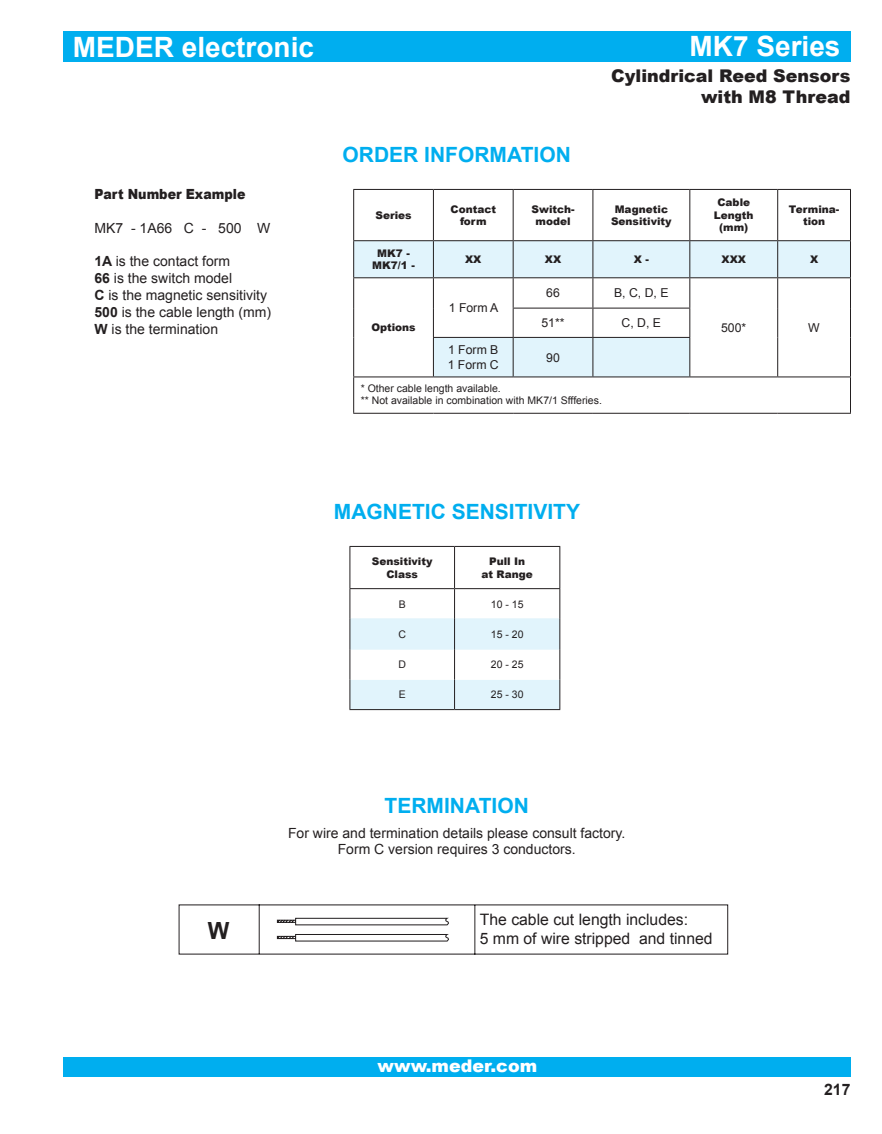
<style>
.page{position:relative;width:882px;height:1134px;background:#fff}
.page>*{position:absolute;margin:0;border:0;box-sizing:border-box;transform-origin:0 0}
.t1{font:700 28px "Arial";color:#fff}
.t2{font:700 23.8px "Arial";color:#231f20;scale:.96 1}
.t3{font:700 21px "Arial";color:#00aeef}
.t4{font:900 17.5px/21px "Arial";color:#231f20;text-align:right}
.t5{font:900 17.5px "Arial";color:#fff}
.t6{font:15.75px/19.2px "Arial";color:#231f20}
.t7{font:700 15.75px "Arial";color:#231f20}
.t8{font:14px/16.8px "Arial";color:#231f20}
.t9{font:900 14px "Arial";color:#231f20;scale:.9 1}
.t10{font:12.25px/14.7px "Arial";color:#231f20}
.t11{font:900 10.5px/12.6px "Arial";color:#231f20;text-align:center}
.t12{font:10.5px/12.6px "Arial";color:#231f20}
.s1{font-weight:700}
</style>
<div class="page">
<div style="left:63px;top:32px;width:787px;height:30px;background:#00aeef"></div>
<div style="left:63px;top:1057px;width:787px;height:19px;background:#00aeef"></div>
<div style="left:354px;top:241px;width:496px;height:36px;background:#e1f4fc"></div>
<hr style="left:353px;top:189px;width:80px;height:1px;background:#231f20">
<hr style="left:353px;top:190px;width:1px;height:50px;background:#231f20">
<hr style="left:433px;top:189px;width:80px;height:1px;background:#231f20">
<hr style="left:433px;top:190px;width:1px;height:50px;background:#231f20">
<hr style="left:513px;top:189px;width:80px;height:1px;background:#231f20">
<hr style="left:513px;top:190px;width:1px;height:50px;background:#231f20">
<hr style="left:593px;top:189px;width:97px;height:1px;background:#231f20">
<hr style="left:592px;top:190px;width:1px;height:50px;background:#231f20">
<hr style="left:690px;top:189px;width:88px;height:1px;background:#231f20">
<hr style="left:689px;top:190px;width:1px;height:50px;background:#231f20">
<hr style="left:778px;top:189px;width:73px;height:1px;background:#231f20">
<hr style="left:777px;top:190px;width:1px;height:50px;background:#231f20">
<hr style="left:850px;top:190px;width:1px;height:50px;background:#231f20">
<hr style="left:353px;top:240px;width:80px;height:1px;background:#231f20">
<hr style="left:353px;top:241px;width:1px;height:36px;background:#231f20">
<hr style="left:433px;top:240px;width:80px;height:1px;background:#231f20">
<hr style="left:433px;top:241px;width:1px;height:36px;background:#231f20">
<hr style="left:513px;top:240px;width:80px;height:1px;background:#231f20">
<hr style="left:513px;top:241px;width:1px;height:36px;background:#231f20">
<hr style="left:593px;top:240px;width:97px;height:1px;background:#231f20">
<hr style="left:592px;top:241px;width:1px;height:36px;background:#231f20">
<hr style="left:690px;top:240px;width:88px;height:1px;background:#231f20">
<hr style="left:689px;top:241px;width:1px;height:36px;background:#231f20">
<hr style="left:778px;top:240px;width:73px;height:1px;background:#231f20">
<hr style="left:777px;top:241px;width:1px;height:36px;background:#231f20">
<hr style="left:850px;top:241px;width:1px;height:36px;background:#231f20">
<hr style="left:353px;top:277px;width:80px;height:1px;background:#231f20">
<hr style="left:353px;top:278px;width:1px;height:30px;background:#231f20">
<svg style="left:353px;top:308px;width:1px;height:29px"></svg>
<hr style="left:353px;top:337px;width:1px;height:40px;background:#231f20">
<hr style="left:433px;top:277px;width:80px;height:1px;background:#231f20">
<hr style="left:433px;top:278px;width:1px;height:30px;background:#231f20">
<hr style="left:513px;top:277px;width:80px;height:1px;background:#231f20">
<hr style="left:513px;top:278px;width:1px;height:30px;background:#231f20">
<hr style="left:593px;top:277px;width:97px;height:1px;background:#231f20">
<hr style="left:592px;top:278px;width:1px;height:30px;background:#231f20">
<hr style="left:690px;top:277px;width:88px;height:1px;background:#231f20">
<hr style="left:689px;top:278px;width:1px;height:30px;background:#231f20">
<hr style="left:778px;top:277px;width:73px;height:1px;background:#231f20">
<hr style="left:777px;top:278px;width:1px;height:30px;background:#231f20">
<svg style="left:777px;top:308px;width:1px;height:29px"></svg>
<hr style="left:777px;top:337px;width:1px;height:40px;background:#231f20">
<hr style="left:850px;top:278px;width:1px;height:30px;background:#231f20">
<svg style="left:850px;top:308px;width:1px;height:29px"></svg>
<hr style="left:850px;top:337px;width:1px;height:40px;background:#231f20">
<svg style="left:433px;top:308px;width:257px;height:69px"></svg>
<hr style="left:433px;top:337px;width:80px;height:1px;background:#231f20">
<hr style="left:433px;top:338px;width:1px;height:39px;background:#231f20">
<hr style="left:513px;top:337px;width:80px;height:1px;background:#231f20">
<hr style="left:513px;top:338px;width:1px;height:39px;background:#231f20">
<hr style="left:593px;top:337px;width:97px;height:1px;background:#231f20">
<hr style="left:592px;top:338px;width:1px;height:39px;background:#231f20">
<hr style="left:689px;top:338px;width:1px;height:39px;background:#231f20">
<hr style="left:353px;top:377px;width:80px;height:1px;background:#231f20">
<hr style="left:353px;top:377px;width:1px;height:36px;background:#231f20">
<hr style="left:433px;top:377px;width:80px;height:1px;background:#231f20">
<hr style="left:513px;top:377px;width:80px;height:1px;background:#231f20">
<hr style="left:593px;top:377px;width:97px;height:1px;background:#231f20">
<hr style="left:690px;top:377px;width:88px;height:1px;background:#231f20">
<hr style="left:778px;top:377px;width:73px;height:1px;background:#231f20">
<hr style="left:850px;top:377px;width:1px;height:36px;background:#231f20">
<hr style="left:353px;top:413px;width:80px;height:1px;background:#231f20">
<hr style="left:433px;top:413px;width:80px;height:1px;background:#231f20">
<hr style="left:513px;top:413px;width:80px;height:1px;background:#231f20">
<hr style="left:593px;top:413px;width:97px;height:1px;background:#231f20">
<hr style="left:690px;top:413px;width:88px;height:1px;background:#231f20">
<hr style="left:778px;top:413px;width:73px;height:1px;background:#231f20">
<svg style="left:350px;top:589px;width:209px;height:120px"></svg>
<hr style="left:350px;top:679px;width:104px;height:1px;background:#fff">
<hr style="left:455px;top:679px;width:104px;height:1px;background:#fff">
<hr style="left:350px;top:618px;width:104px;height:1px;background:#e1f4fc">
<hr style="left:455px;top:618px;width:104px;height:1px;background:#e1f4fc">
<hr style="left:350px;top:649px;width:104px;height:1px;background:#e1f4fc">
<hr style="left:455px;top:649px;width:104px;height:1px;background:#e1f4fc">
<hr style="left:349px;top:589px;width:1px;height:30px;background:#231f20">
<hr style="left:454px;top:589px;width:1px;height:30px;background:#231f20">
<hr style="left:559px;top:589px;width:1px;height:30px;background:#231f20">
<hr style="left:349px;top:619px;width:1px;height:30px;background:#231f20">
<hr style="left:454px;top:619px;width:1px;height:30px;background:#231f20">
<hr style="left:559px;top:619px;width:1px;height:30px;background:#231f20">
<hr style="left:349px;top:649px;width:1px;height:30px;background:#231f20">
<hr style="left:454px;top:649px;width:1px;height:30px;background:#231f20">
<hr style="left:559px;top:649px;width:1px;height:30px;background:#231f20">
<hr style="left:349px;top:679px;width:1px;height:30px;background:#231f20">
<hr style="left:454px;top:679px;width:1px;height:30px;background:#231f20">
<hr style="left:559px;top:679px;width:1px;height:30px;background:#231f20">
<hr style="left:349px;top:709px;width:106px;height:1px;background:#231f20">
<hr style="left:455px;top:709px;width:105px;height:1px;background:#231f20">
<hr style="left:349px;top:546px;width:106px;height:1px;background:#231f20">
<hr style="left:349px;top:547px;width:1px;height:41px;background:#231f20">
<hr style="left:455px;top:546px;width:105px;height:1px;background:#231f20">
<hr style="left:454px;top:547px;width:1px;height:41px;background:#231f20">
<hr style="left:559px;top:547px;width:1px;height:41px;background:#231f20">
<hr style="left:349px;top:588px;width:106px;height:1px;background:#231f20">
<hr style="left:455px;top:588px;width:105px;height:1px;background:#231f20">
<svg style="left:179px;top:904px;width:549px;height:51px"></svg>
<h1 class="t1" style="left:73px;top:31px;width:243px">MEDER electronic</h1>
<p class="t9" style="left:94px;top:186px;width:169px">Part Number Example</p>
<p class="t8" style="left:94px;top:219px;width:177px">MK7 - 1A66 C - 500 W</p>
<p class="t8" style="left:94px;top:253px;width:178px"><span class="s1">1A</span> is the contact form<br><span class="s1">66</span> is the switch model<br><span class="s1">C</span> is the magnetic sensitivity<br><span class="s1">500</span> is the cable length (mm)<br><span class="s1">W</span> is the termination</p>
<h1 class="t1" style="left:690px;top:31px;width:152px">MK7 Series</h1>
<h3 class="t3" style="left:343px;top:143px;width:230px">ORDER INFORMATION</h3>
<p class="t4" style="left:611px;top:65px;width:241px">Cylindrical Reed Sensors with M8 Thread</p>
<p class="t11" style="left:375px;top:209px;width:38px">Series</p>
<p class="t11" style="left:451px;top:203px;width:47px">Contact form</p>
<p class="t11" style="left:532px;top:203px;width:44px">Switch&shy;model</p>
<p class="t11" style="left:611px;top:203px;width:62px">Magnetic<br>Sensitivity</p>
<p class="t11" style="left:714px;top:196px;width:41px">Cable<br>Length (mm)</p>
<p class="t11" style="left:789px;top:203px;width:52px">Termina&shy;tion</p>
<p class="t11" style="left:372px;top:247px;width:44px">MK7 -<br>MK7/1 -</p>
<p class="t11" style="left:465px;top:253px;width:18px">XX</p>
<p class="t11" style="left:545px;top:253px;width:18px">XX</p>
<p class="t11" style="left:634px;top:253px;width:17px">X -</p>
<p class="t11" style="left:722px;top:253px;width:26px">XXX</p>
<p class="t11" style="left:810px;top:253px;width:10px">X</p>
<p class="t11" style="left:371px;top:321px;width:46px">Options</p>
<p class="t10" style="left:449px;top:300px;width:51px">1 Form A</p>
<p class="t10" style="left:546px;top:286px;width:15px">66</p>
<p class="t10" style="left:614px;top:286px;width:56px">B, C, D, E</p>
<p class="t10" style="left:541px;top:316px;width:25px">51**</p>
<p class="t10" style="left:622px;top:316px;width:41px">C, D, E</p>
<p class="t10" style="left:721px;top:320px;width:27px">500*</p>
<p class="t10" style="left:808px;top:320px;width:13px">W</p>
<p class="t10" style="left:448px;top:343px;width:53px">1 Form B<br>1 Form C</p>
<p class="t10" style="left:546px;top:350px;width:15px">90</p>
<p class="t12" style="left:361px;top:382px;width:243px">* Other cable length available.<br>** Not available in combination with MK7/1 Sffferies.</p>
<h3 class="t3" style="left:334px;top:500px;width:248px">MAGNETIC SENSITIVITY</h3>
<p class="t11" style="left:372px;top:555px;width:62px">Sensitivity<br>Class</p>
<p class="t11" style="left:482px;top:555px;width:53px">Pull In<br>at Range</p>
<p class="t12" style="left:399px;top:598px;width:9px">B</p>
<p class="t12" style="left:491px;top:598px;width:34px">10 - 15</p>
<p class="t12" style="left:398px;top:628px;width:9px">C</p>
<p class="t12" style="left:491px;top:628px;width:34px">15 - 20</p>
<p class="t12" style="left:398px;top:658px;width:9px">D</p>
<p class="t12" style="left:491px;top:658px;width:34px">20 - 25</p>
<p class="t12" style="left:399px;top:688px;width:9px">E</p>
<p class="t12" style="left:491px;top:688px;width:34px">25 - 30</p>
<h3 class="t3" style="left:385px;top:794px;width:146px">TERMINATION</h3>
<p class="t8" style="left:288px;top:824px;width:339px;text-align:center">For wire and termination details please consult factory.<br>Form C version requires 3 conductors.</p>
<h2 class="t2" style="left:208px;top:917px;width:24px">W</h2>
<p class="t6" style="left:480px;top:910px;width:234px">The cable cut length includes:<br>5 mm of wire stripped and tinned</p>
<p class="t5" style="left:378px;top:1056px;width:161px">www.meder.com</p>
<p class="t7" style="left:824px;top:1081px;width:28px">217</p>
</div>
